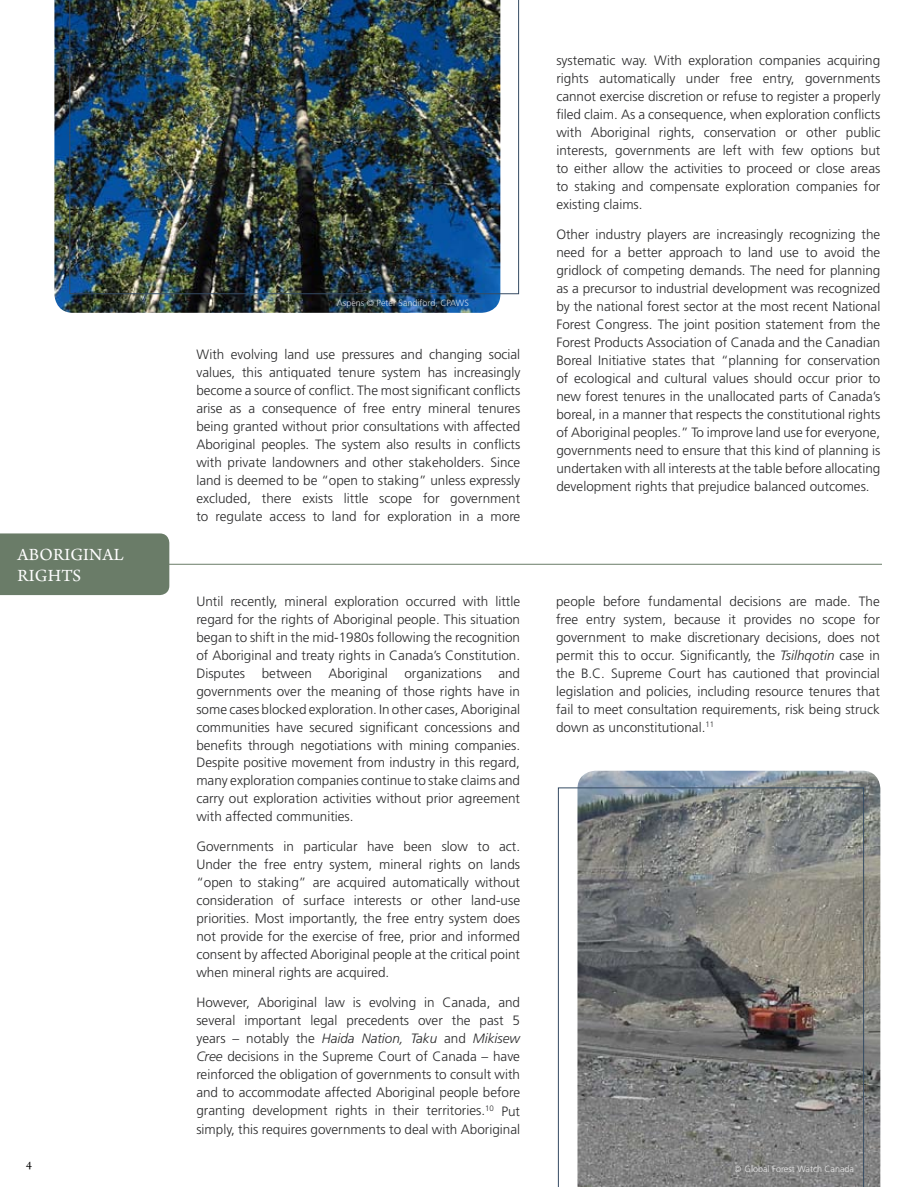
<style>
.page{position:relative;width:918px;height:1188px;background:#fff}
.page>*{position:absolute;margin:0;border:0;box-sizing:border-box;transform-origin:0 0}
.t1{font:18px/21px "Arno Pro";letter-spacing:.01em;color:#fff}
.t2{font:300 13.5px/18px "Frutiger";color:#29292a;text-align:justify}
.t3{font:12px "Arno Pro";color:#000}
.t4{font:300 9px "Frutiger";color:#fff}
.s1{font-style:italic}
</style>
<div class="page">
<img style="left:577px;top:771px;width:303px;height:416px">
<div style="left:0;top:533px;width:169px;height:62px;background:#6a7c68"></div>
<hr style="left:159px;top:564px;width:723px;height:1px;background:#6a7c68">
<img style="left:54px;top:0;width:446px;height:313px">
<img style="left:69px;top:0;width:450px;height:294px">
<svg style="left:558px;top:788px;width:306px;height:399px;background:#828281"></svg>
<h1 class="t1" style="left:18px;top:545px;width:108px">AB ORIGINAL<br>RIGHTS</h1>
<p class="t3" style="left:26px;top:1159px;width:7px">4</p>
<p class="t4" style="left:337px;top:298px;width:134px">Aspens © Peter Sandiford, CPAWS</p>
<p class="t2" style="left:196px;top:346px;width:326px">With evolving land use pressures and changing social values, this antiquated tenure system has increasingly become a source of conflict. The most significant conflicts arise as a consequence of free entry mineral tenures being granted without prior consultations with affected Aboriginal peoples. The system also results in conflicts with private landowners and other stakeholders. Since land is deemed to be “open to staking” unless expressly excluded, there exists little scope for government to regulate access to land for exploration in a more</p>
<p class="t2" style="left:196px;top:592px;width:325px">Until recently, mineral exploration occurred with little regard for the rights of Aboriginal people. This situation began to shift in the mid-1980s following the recognition of Aboriginal and treaty rights in Canada’s Constitution.<br>Disputes between Aboriginal organizations and governments over the meaning of those rights have in some cases blocked exploration. In other cases, Aboriginal communities have secured significant concessions and benefits through negotiations with mining companies.<br>Despite positive movement from industry in this regard, many exploration companies continue to stake claims and carry out exploration activities without prior agreement with affected communities.</p>
<p class="t2" style="left:196px;top:838px;width:325px">Governments in particular have been slow to act.<br>Under the free entry system, mineral rights on lands “open to staking” are acquired automatically without consideration of surface interests or other land-use priorities. Most importantly, the free entry system does not provide for the exercise of free, prior and informed consent by affected Aboriginal people at the critical point when mineral rights are acquired.</p>
<p class="t2" style="left:196px;top:994px;width:325px">However, Aboriginal law is evolving in Canada, and several important legal precedents over the past 5 years – notably the <span class="s1">Haida Nation, Taku</span> and <span class="s1">Mikisew Cree</span> decisions in the Supreme Court of Canada – have reinforced the obligation of governments to consult with and to accommodate affected Aboriginal people before granting development rights in their territories.<sup>10</sup> Put simply, this requires governments to deal with Aboriginal</p>
<p class="t2" style="left:556px;top:51px;width:326px">systematic way. With exploration companies acquiring rights automatically under free entry, governments cannot exercise discretion or refuse to register a properly filed claim. As a consequence, when exploration conflicts with Aboriginal rights, conservation or other public interests, governments are left with few options but to either allow the activities to proceed or close areas to staking and compensate exploration companies for existing claims.</p>
<p class="t2" style="left:556px;top:225px;width:326px">Other industry players are increasingly recognizing the need for a better approach to land use to avoid the gridlock of competing demands. The need for planning as a precursor to industrial development was recognized by the national forest sector at the most recent National Forest Congress. The joint position statement from the Forest Products Association of Canada and the Canadian Boreal Initiative states that “planning for conservation of ecological and cultural values should occur prior to new forest tenures in the unallocated parts of Canada’s boreal, in a manner that respects the constitutional rights of Aboriginal peoples.” To improve land use for everyone, governments need to ensure that this kind of planning is undertaken with all interests at the table before allocating development rights that prejudice balanced outcomes.</p>
<p class="t2" style="left:556px;top:592px;width:325px">people before fundamental decisions are made. The free entry system, because it provides no scope for government to make discretionary decisions, does not permit this to occur. Significantly, the <span class="s1">Tsilhqotin</span> case in the B.C. Supreme Court has cautioned that provincial legislation and policies, including resource tenures that fail to meet consultation requirements, risk being struck down as unconstitutional.<sup>11</sup></p>
<p class="t4" style="left:735px;top:1164px;width:121px">© Global Forest Watch Canada</p>
</div>
